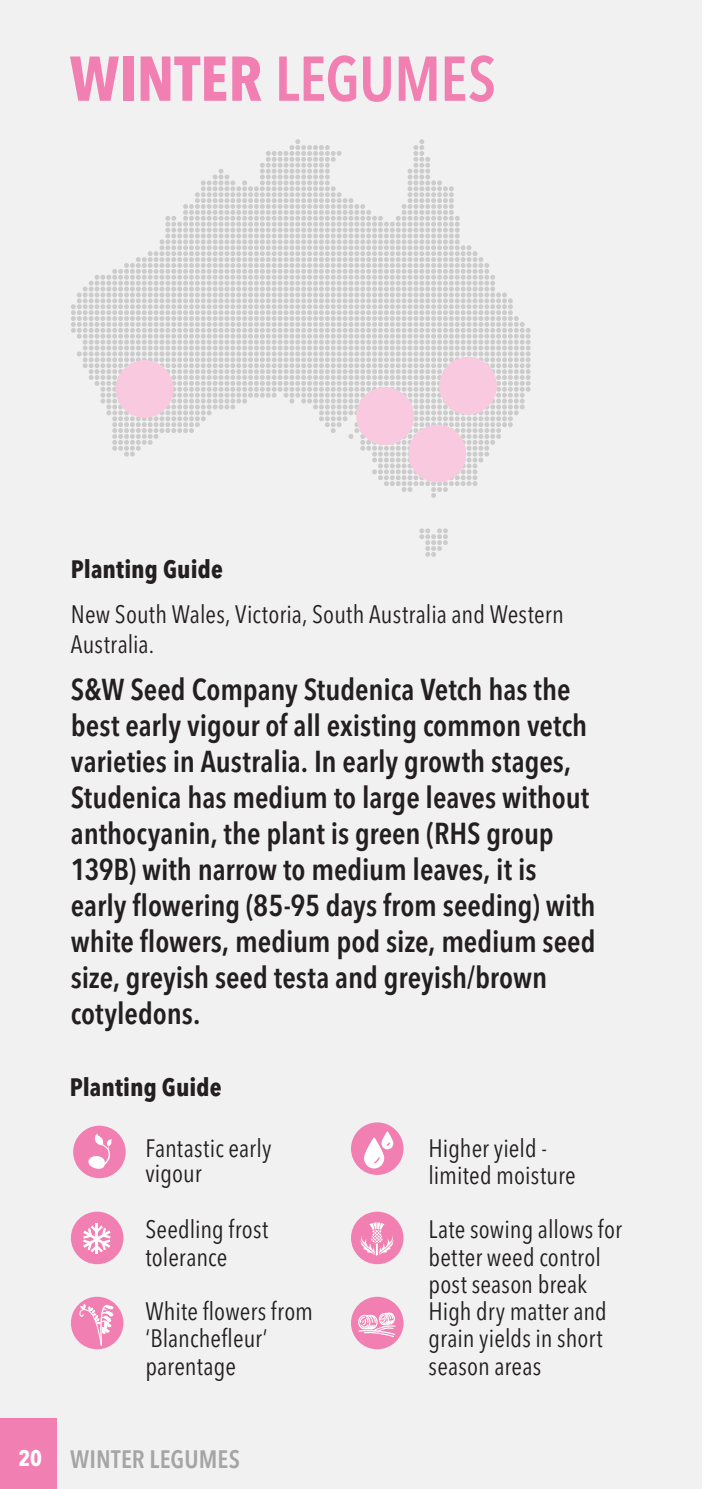
<style>
.page{position:relative;width:702px;height:1489px;background:#fff}
.page>*{position:absolute;margin:0;border:0;box-sizing:border-box;transform-origin:0 0}
.t1{font:600 condensed 62.5px "Avenir Next LT Pro";letter-spacing:-.01em;color:#f17fb2}
.t2{font:600 condensed 30px/36px "Avenir Next LT Pro";letter-spacing:-.005em;color:#231f20}
.t3{font:condensed 25px/27.5px "Avenir Next LT Pro";letter-spacing:.005em;color:#231f20}
.t4{font:700 condensed 25px "Avenir Next LT Pro";color:#231f20}
.t5{font:600 condensed 25px "Avenir Next LT Pro";letter-spacing:.005em;color:#a6a5a5}
.t6{font:700 condensed 22.5px "Avenir Next LT Pro";color:#fff}
.s1{font-weight:700}
</style>
<div class="page">
<div style="left:0;top:0;width:702px;height:1488px;background:#f1f1f2"></div>
<svg style="left:419px;top:528px;width:29px;height:29px"></svg>
<svg style="left:71px;top:139px;width:459px;height:359px"></svg>
<div style="left:439px;top:357px;width:58px;height:57px;background:#f9cadf;border-radius:50%"></div>
<div style="left:356px;top:387px;width:58px;height:58px;background:#f9cadf;border-radius:50%"></div>
<div style="left:408px;top:425px;width:58px;height:57px;background:#f9cadf;border-radius:50%"></div>
<div style="left:116px;top:360px;width:57px;height:58px;background:#f9cadf;border-radius:50%"></div>
<div style="left:351px;top:1122px;width:52px;height:52px;background:#f17fb2;border-radius:50%"></div>
<svg style="left:364px;top:1131px;width:29px;height:37px"></svg>
<div style="left:71px;top:1211px;width:52px;height:53px;background:#f17fb2;border-radius:50%"></div>
<hr style="left:95px;top:1223px;width:3px;height:15px;background:#fff">
<hr style="left:95px;top:1238px;width:3px;height:16px;background:#fff">
<svg style="left:83px;top:1225px;width:28px;height:27px"></svg>
<div style="left:351px;top:1211px;width:52px;height:53px;background:#f17fb2;border-radius:50%"></div>
<svg style="left:360px;top:1222px;width:33px;height:33px"></svg>
<div style="left:351px;top:1296px;width:52px;height:53px;background:#f17fb2;border-radius:50%"></div>
<svg style="left:358px;top:1312px;width:37px;height:24px"></svg>
<div style="left:73px;top:1125px;width:53px;height:53px;background:#f17fb2;border-radius:50%"></div>
<svg style="left:88px;top:1134px;width:25px;height:34px"></svg>
<div style="left:71px;top:1296px;width:52px;height:53px;background:#f17fb2;border-radius:50%"></div>
<svg style="left:79px;top:1303px;width:34px;height:42px"></svg>
<div style="left:0;top:1417px;width:57px;height:71px;background:#f17fb2"></div>
<h1 class="t1" style="left:69px;top:41px;width:428px"><span class="s1">WINTER</span> LEGUMES</h1>
<p class="t6" style="left:18px;top:1443px;width:25px">20</p>
<p class="t4" style="left:71px;top:554px;width:153px">Planting Guide</p>
<p class="t3" style="left:71px;top:599px;width:494px;line-height:30px">New South Wales, Victoria, South Australia and Western<br>Australia.</p>
<p class="t2" style="left:71px;top:671px;width:526px">S&amp;W Seed Company Studenica Vetch has the best early vigour of all existing common vetch varieties in Australia. In early growth stages, Studenica has medium to large leaves without anthocyanin, the plant is green (RHS group 139B) with narrow to medium leaves, it is early flowering (85-95 days from seeding) with white flowers, medium pod size, medium seed size, greyish seed testa and greyish/brown cotyledons.</p>
<p class="t4" style="left:70px;top:1072px;width:153px">Planting Guide</p>
<p class="t3" style="left:145px;top:1135px;width:127px;line-height:25px">Fantastic early vigour</p>
<p class="t3" style="left:428px;top:1133px;width:149px">Higher yield - limited moisture</p>
<p class="t3" style="left:145px;top:1215px;width:125px">Seedling frost tolerance</p>
<p class="t3" style="left:428px;top:1215px;width:195px">Late sowing allows for better weed control post season break</p>
<p class="t3" style="left:145px;top:1296px;width:169px">White flowers from ‘Blanchefleur’ parentage</p>
<p class="t3" style="left:428px;top:1296px;width:180px">High dry matter and grain yields in short season areas</p>
<p class="t5" style="left:70px;top:1443px;width:171px">WINTER LEGUMES</p>
</div>
